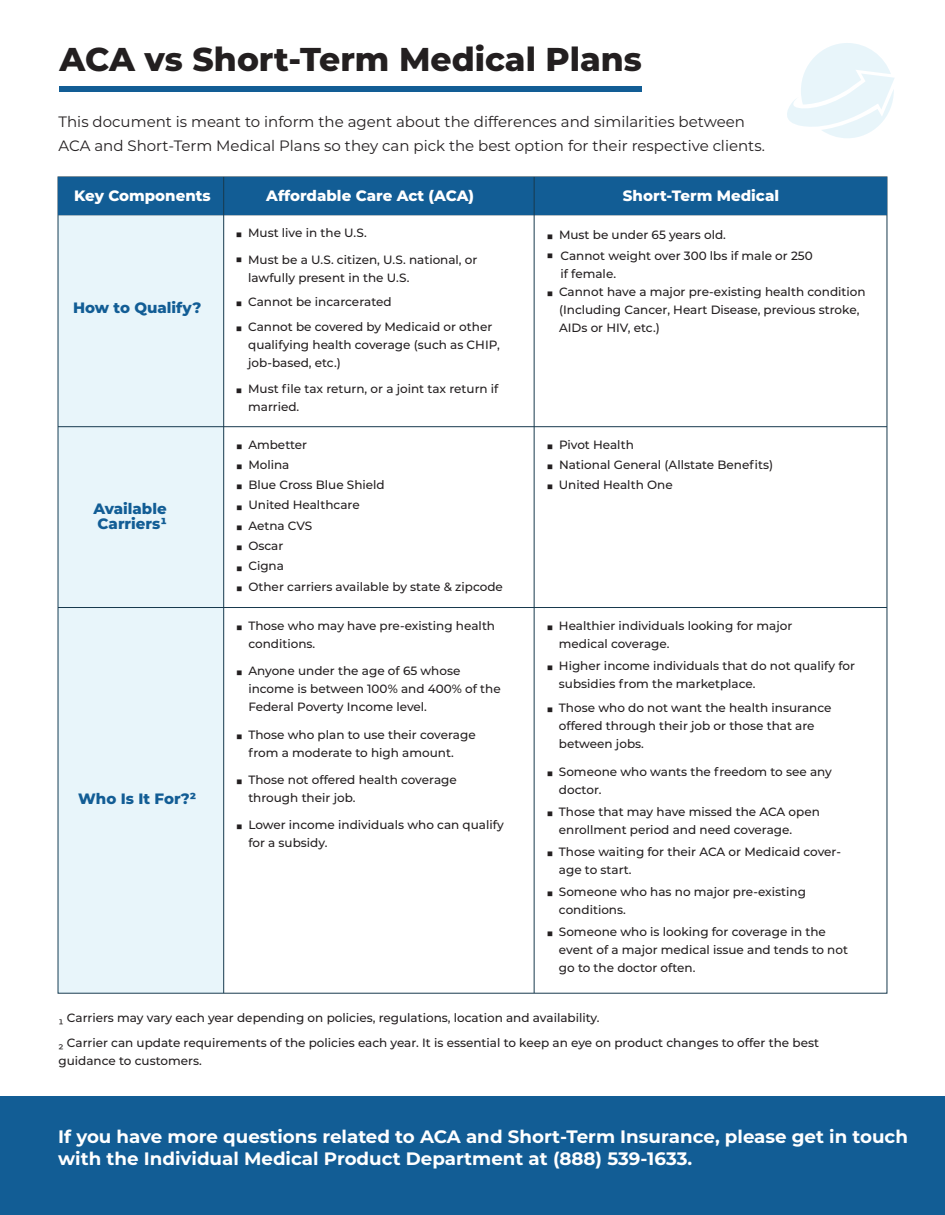
<style>
.page{position:relative;width:945px;height:1215px;background:#fff}
.page>*{position:absolute;margin:0;border:0;box-sizing:border-box;transform-origin:0 0}
.t1{font:800 33px "Montserrat";color:#231f20}
.t2{font:700 18px/21.6px "Montserrat";color:#fff}
.t3{font:15px/24px "Montserrat";color:#231f20}
.t4{font:800 15px "Montserrat";color:#fff}
.t5{font:800 15px/15px "Montserrat";color:#125d95}
.t6{font:500 12px/18px "Montserrat";color:#231f20}
</style>
<div class="page">
<div style="left:0;top:1096px;width:945px;height:119px;background:#125d95"></div>
<div style="left:60px;top:86px;width:582px;height:6px;background:#125d95"></div>
<svg style="left:787px;top:43px;width:107px;height:95px"></svg>
<div style="left:58px;top:177px;width:166px;height:816px;background:#e8f5fa"></div>
<hr style="left:58px;top:215px;width:829px;height:1px;background:#183a4e">
<hr style="left:58px;top:426px;width:829px;height:1px;background:#183a4e">
<hr style="left:58px;top:607px;width:829px;height:1px;background:#183a4e">
<div style="left:58px;top:177px;width:829px;height:38px;background:#125d95"></div>
<hr style="left:223px;top:177px;width:1px;height:816px;background:#183a4e">
<hr style="left:534px;top:177px;width:1px;height:816px;background:#183a4e">
<h1 class="t1" style="left:59px;top:35px;width:584px">ACA vs Short-Term Medical Plans</h1>
<p class="t3" style="left:59px;top:109px;width:708px">This document is meant to inform the agent about the differences and similarities between<br>ACA and Short-Term Medical Plans so they can pick the best option for their respective clients.</p>
<p class="t4" style="left:74px;top:185px;width:138px">Key Components</p>
<p class="t5" style="left:73px;top:299px;width:130px">How to Qualify?</p>
<p class="t5" style="left:93px;top:500px;width:75px">Available<br>Carriers1</p>
<p class="t5" style="left:78px;top:791px;width:120px">Who Is It For?²</p>
<p class="t4" style="left:266px;top:185px;width:209px">Affordable Care Act (ACA)</p>
<p class="t4" style="left:623px;top:185px;width:158px">Short-Term Medical</p>
<p class="t6" style="left:236px;top:223px;width:133px">■ Must live in the U.S.</p>
<p class="t6" style="left:560px;top:223px;width:254px;line-height:21.6px;text-indent:-14px">■ Must be under 65 years old.<br>Cannot weight over 300 lbs if male or 250</p>
<p class="t6" style="left:560px;top:265px;width:57px">if female.</p>
<p class="t6" style="left:547px;top:245px;width:9px">■</p>
<p class="t6" style="left:248px;top:251px;width:231px">Must be a U.S. citizen, U.S. national, or lawfully present in the U.S.</p>
<p class="t6" style="left:236px;top:249px;width:9px">■</p>
<p class="t6" style="left:248px;top:289px;width:246px;line-height:24.9px;text-indent:-13px">■ Cannot be incarcerated<br>Cannot be covered by Medicaid or other</p>
<p class="t6" style="left:248px;top:335px;width:253px">qualifying health coverage (such as CHIP, job-based, etc.)</p>
<p class="t6" style="left:559px;top:282px;width:308px">Cannot have a major pre-existing health condition (Including Cancer, Heart Disease, previous stroke,<br>AIDs or HIV, etc.)</p>
<p class="t6" style="left:547px;top:283px;width:9px">■</p>
<p class="t6" style="left:236px;top:318px;width:9px">■</p>
<p class="t6" style="left:248px;top:379px;width:252px">Must file tax return, or a joint tax return if married.</p>
<p class="t6" style="left:236px;top:380px;width:9px">■</p>
<p class="t6" style="left:236px;top:435px;width:73px">■ Ambetter</p>
<p class="t6" style="left:236px;top:455px;width:55px">■ Molina</p>
<p class="t6" style="left:236px;top:475px;width:150px">■ Blue Cross Blue Shield</p>
<p class="t6" style="left:236px;top:496px;width:125px">■ United Healthcare</p>
<p class="t6" style="left:236px;top:516px;width:78px">■ Aetna CVS</p>
<p class="t6" style="left:236px;top:536px;width:49px">■ Oscar</p>
<p class="t6" style="left:236px;top:557px;width:50px">■ Cigna</p>
<p class="t6" style="left:236px;top:577px;width:269px">■ Other carriers available by state &amp; zipcode</p>
<p class="t6" style="left:248px;top:616px;width:248px;text-indent:-13px">■ Those who may have pre-existing health conditions.</p>
<p class="t6" style="left:248px;top:661px;width:254px;text-indent:-13px">■ Anyone under the age of 65 whose income is between 100% and 400% of the<br>Federal Poverty Income level.</p>
<p class="t6" style="left:248px;top:725px;width:229px;text-indent:-13px">■ Those who plan to use their coverage from a moderate to high amount.</p>
<p class="t6" style="left:248px;top:770px;width:210px;text-indent:-13px">■ Those not offered health coverage through their job.</p>
<p class="t6" style="left:248px;top:815px;width:257px;text-indent:-13px">■ Lower income individuals who can qualify for a subsidy.</p>
<p class="t6" style="left:547px;top:435px;width:89px">■ Pivot Health</p>
<p class="t6" style="left:547px;top:455px;width:228px">■ National General (Allstate Benefits)</p>
<p class="t6" style="left:547px;top:475px;width:128px">■ United Health One</p>
<p class="t6" style="left:559px;top:616px;width:235px;text-indent:-13px">■ Healthier individuals looking for major medical coverage.</p>
<p class="t6" style="left:559px;top:656px;width:298px;text-indent:-13px">■ Higher income individuals that do not qualify for subsidies from the marketplace.</p>
<p class="t6" style="left:559px;top:698px;width:274px;text-indent:-13px">■ Those who do not want the health insurance offered through their job or those that are between jobs.</p>
<p class="t6" style="left:559px;top:762px;width:275px;text-indent:-13px">■ Someone who wants the freedom to see any doctor.</p>
<p class="t6" style="left:559px;top:802px;width:262px;text-indent:-13px">■ Those that may have missed the ACA open enrollment period and need coverage.</p>
<p class="t6" style="left:559px;top:842px;width:284px;text-indent:-13px">■ Those waiting for their ACA or Medicaid cover&shy;age to start.</p>
<p class="t6" style="left:559px;top:882px;width:249px;text-indent:-13px">■ Someone who has no major pre-existing conditions.</p>
<p class="t6" style="left:559px;top:922px;width:291px;text-indent:-13px">■ Someone who is looking for coverage in the event of a major medical issue and tends to not go to the doctor often.</p>
<p class="t6" style="left:59px;top:1005px;width:762px;line-height:25px">1 Carriers may vary each year depending on policies, regulations, location and availability.<br>2 Carrier can update requirements of the policies each year. It is essential to keep an eye on product changes to offer the best</p>
<p class="t6" style="left:59px;top:1051px;width:145px">guidance to customers.</p>
<h2 class="t2" style="left:58px;top:1125px;width:851px">If you have more questions related to ACA and Short-Term Insurance, please get in touch with the Individual Medical Product Department at (888) 539-1633.</h2>
</div>
